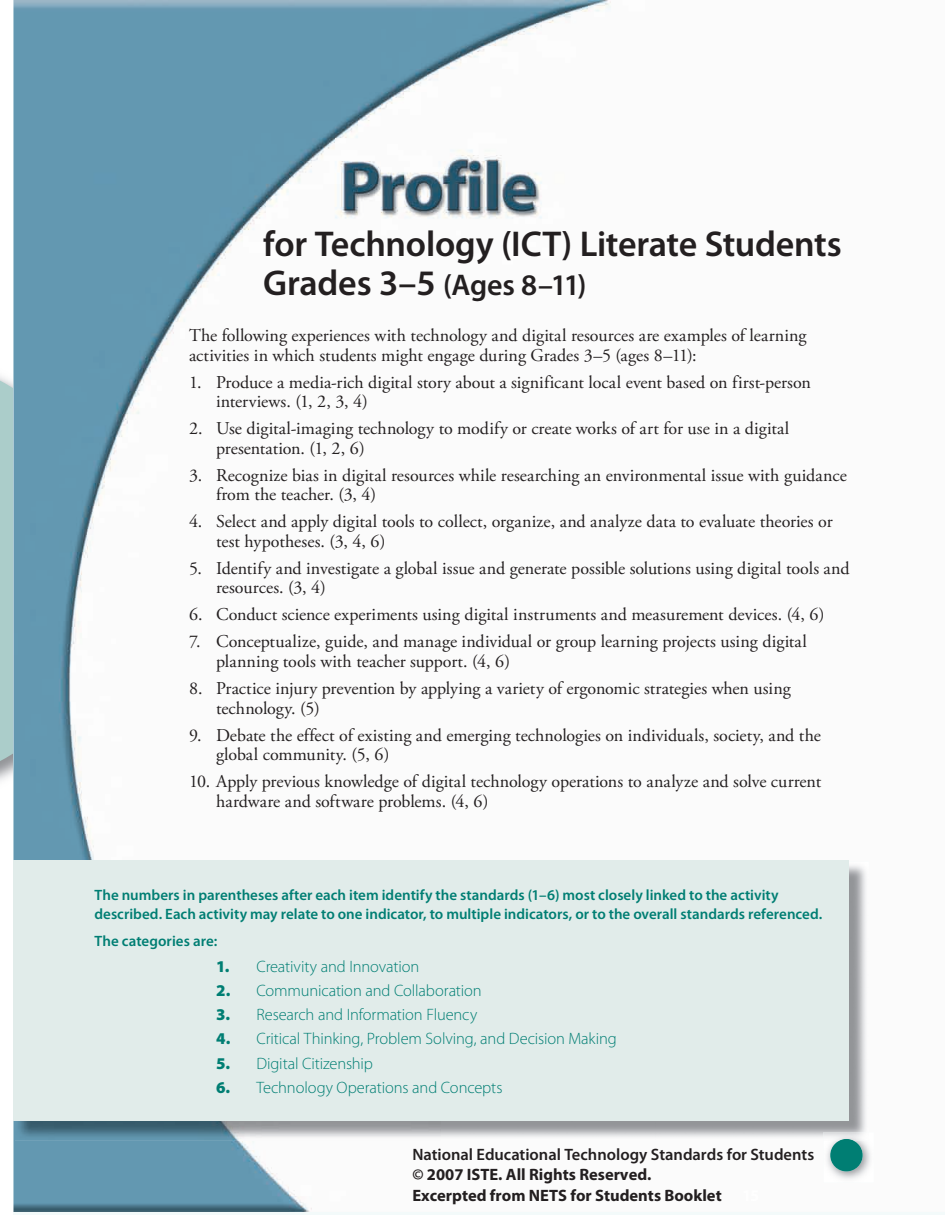
<style>
.page{position:relative;width:945px;height:1215px;background:#fff}
.page>*{position:absolute;margin:0;border:0;box-sizing:border-box;transform-origin:0 0}
.t1{font:600 36px "Myriad Pro";letter-spacing:-.005em;color:#231f20}
.t2{font:600 30px "Myriad Pro";letter-spacing:-.01em;color:#231f20}
.t3{font:18px/19.5px "Adobe Garamond Pro";color:#231f20}
.t4{font:300 16.5px "Myriad Pro";letter-spacing:-.01em;color:#007e73}
.t5{font:700 16.5px/20.4px "Myriad Pro";color:#231f20}
.t6{font:600 16.5px "Myriad Pro";color:#231f20}
.t7{font:600 15px/19.8px "Myriad Pro";color:#007e73}
.s1{font-size:36px}
.s2{font-weight:900}
.s3{color:#fff}
</style>
<div class="page">
<svg style="left:0;top:355px;width:14px;height:432px;background:#b2cfce"></svg>
<img style="left:14px;top:0;width:597px;height:1212px">
<img style="left:827px;top:1141px;width:44px;height:38px">
<div style="left:830px;top:1139px;width:33px;height:32px;background:#007e73;border-radius:50%"></div>
<img style="left:15px;top:865px;width:851px;height:276px">
<img style="left:823px;top:1132px;width:43px;height:9px">
<svg style="left:839px;top:1139px;width:15px;height:2px"></svg>
<div style="left:14px;top:860px;width:835px;height:261px;background:#e1ecea"></div>
<h1 class="t1" style="left:263px;top:221px;width:580px">for Technology (ICT) Literate Students</h1>
<h2 class="t2" style="left:263px;top:265px;width:325px"><span class="s1">Grades 3–5</span> (Ages 8–11)</h2>
<p class="t3" style="left:189px;top:326px;width:619px">The following experiences with technology and digital resources are examples of learning activities in which students might engage during Grades 3–5 (ages 8–11):</p>
<p class="t3" style="left:216px;top:373px;width:596px;text-indent:-27px">1. Produce a media-rich digital story about a significant local event based on first-person interviews. (1, 2, 3, 4)</p>
<p class="t3" style="left:216px;top:419px;width:575px;text-indent:-27px">2. Use digital-imaging technology to modify or create works of art for use in a digital presentation. (1, 2, 6)</p>
<p class="t3" style="left:216px;top:466px;width:632px;text-indent:-27px">3. Recognize bias in digital resources while researching an environmental issue with guidance from the teacher. (3, 4)</p>
<p class="t3" style="left:216px;top:512px;width:618px;text-indent:-27px">4. Select and apply digital tools to collect, organize, and analyze data to evaluate theories or test hypotheses. (3, 4, 6)</p>
<p class="t3" style="left:216px;top:559px;width:635px;text-indent:-27px">5. Identify and investigate a global issue and generate possible solutions using digital tools and resources. (3, 4)</p>
<p class="t3" style="left:189px;top:606px;width:637px">6. Conduct science experiments using digital instruments and measurement devices. (4, 6)</p>
<p class="t3" style="left:216px;top:633px;width:592px;text-indent:-27px">7. Conceptualize, guide, and manage individual or group learning projects using digital planning tools with teacher support. (4, 6)</p>
<p class="t3" style="left:216px;top:679px;width:576px;text-indent:-27px">8. Practice injury prevention by applying a variety of ergonomic strategies when using technology. (5)</p>
<p class="t3" style="left:216px;top:726px;width:606px;text-indent:-27px">9. Debate the effect of existing and emerging technologies on individuals, society, and the global community. (5, 6)</p>
<p class="t3" style="left:216px;top:772px;width:607px;text-indent:-27px">10. Apply previous knowledge of digital technology operations to analyze and solve current hardware and software problems. (4, 6)</p>
<p class="t7" style="left:94px;top:884px;width:729px">The numbers in parentheses after each item identify the standards (1–6) most closely linked to the activity described. Each activity may relate to one indicator, to multiple indicators, or to the overall standards referenced.</p>
<p class="t7" style="left:94px;top:930px;width:124px">The categories are:</p>
<p class="t4" style="left:216px;top:957px;width:205px"><span class="s2">1.</span> Creativity and Innovation</p>
<p class="t4" style="left:216px;top:981px;width:267px"><span class="s2">2.</span> Communication and Collaboration</p>
<p class="t4" style="left:216px;top:1005px;width:263px"><span class="s2">3.</span> Research and Information Fluency</p>
<p class="t4" style="left:216px;top:1029px;width:402px"><span class="s2">4.</span> Critical Thinking, Problem Solving, and Decision Making</p>
<p class="t4" style="left:216px;top:1053px;width:158px"><span class="s2">5.</span> Digital Citizenship</p>
<p class="t4" style="left:216px;top:1077px;width:288px"><span class="s2">6.</span> Technology Operations and Concepts</p>
<p class="t6" style="left:412px;top:1144px;width:403px">National Educational Technology Standards for Students</p>
<p class="t5" style="left:412px;top:1164px;width:349px">© 2007 ISTE. All Rights Reserved.<br>Excerpted from NETS for Students Booklet <span class="s3">15</span></p>
</div>
